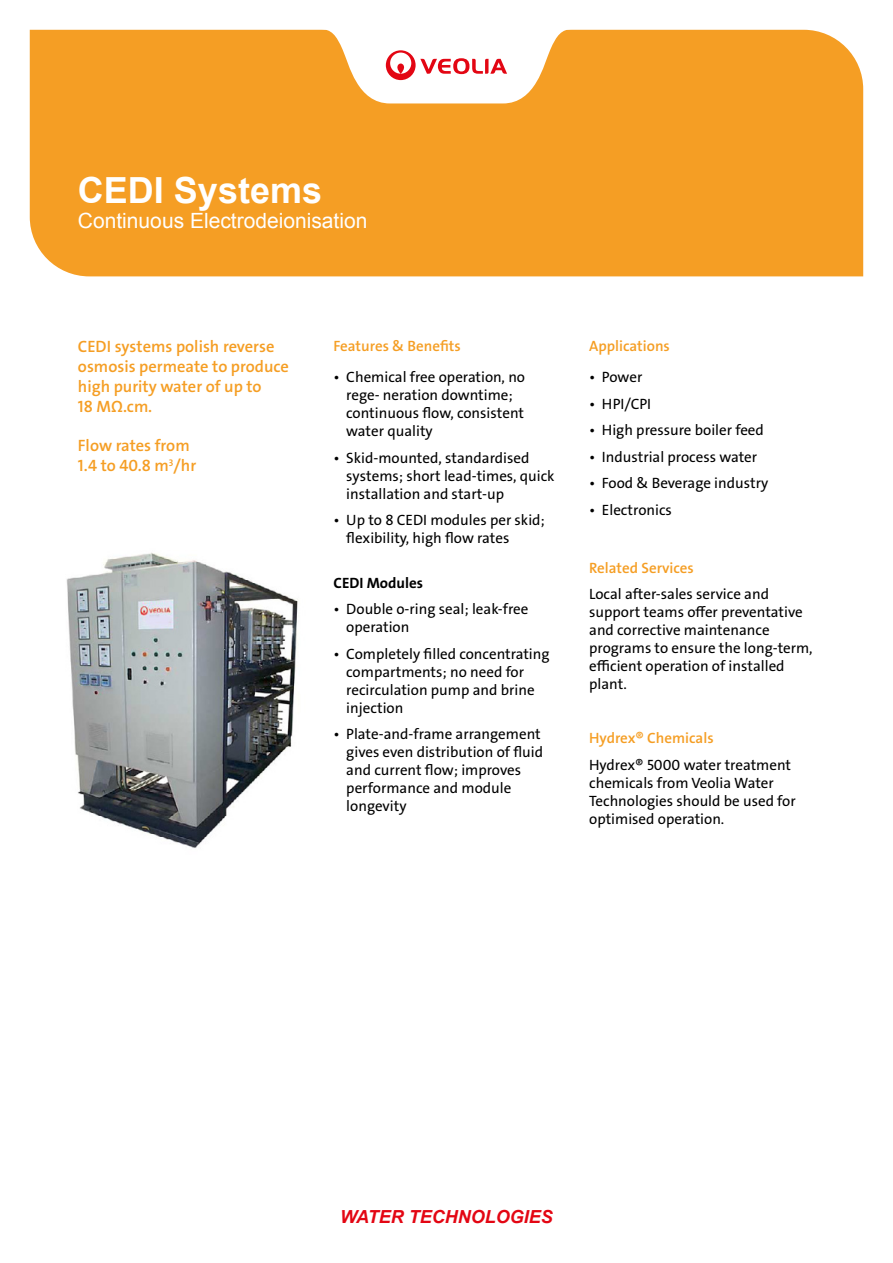
<style>
.page{position:relative;width:893px;height:1263px;background:#fff}
.page>*{position:absolute;margin:0;border:0;box-sizing:border-box;transform-origin:0 0}
.t1{font:700 36px "Arial";color:#fff}
.t2{font:21px "Arial";color:#fff}
.t3{font:italic 700 18px "Arial";color:#e30613}
.t4{font:16.5px/19.8px "The Sans Veolia W6 Se Bld";color:#f59e24}
.t5{font:15px/18px "The Sans Veolia W5 Pla";color:#000}
.t6{font:15px "The Sans Veolia W6 Se Bld";color:#f59e24}
.t7{font:15px "The Sans Veolia W7 Bld";color:#000}
</style>
<div class="page">
<div style="left:30px;top:103px;width:833px;height:173px;background:#f59e24"></div>
<svg style="left:29px;top:29px;width:835px;height:74px;fill:#f59e24"></svg>
<svg style="left:386px;top:50px;width:121px;height:30px"></svg>
<img style="left:66px;top:552px;width:232px;height:296px">
<h1 class="t1" style="left:78px;top:166px;width:246px">CEDI Systems</h1>
<h2 class="t2" style="left:78px;top:207px;width:291px">Continuous Electrodeionisation</h2>
<p class="t4" style="left:78px;top:337px;width:213px">CEDI systems polish reverse osmosis permeate to produce high purity water of up to<br>18 MΩ.cm.</p>
<p class="t4" style="left:78px;top:436px;width:120px">Flow rates from<br>1.4 to 40.8 m<sup>3</sup>/hr</p>
<p class="t6" style="left:334px;top:336px;width:129px">Features &amp; Benefits</p>
<p class="t5" style="left:346px;top:368px;width:180px;text-indent:-13px">• Chemical free operation, no rege- neration downtime; continuous flow, consistent water quality</p>
<p class="t5" style="left:346px;top:449px;width:210px;text-indent:-13px">• Skid-mounted, standardised systems; short lead-times, quick installation and start-up</p>
<p class="t5" style="left:346px;top:511px;width:200px;text-indent:-13px">• Up to 8 CEDI modules per skid; flexibility, high flow rates</p>
<p class="t7" style="left:334px;top:573px;width:91px">CEDI Modules</p>
<p class="t5" style="left:346px;top:600px;width:184px;text-indent:-13px">• Double o-ring seal; leak-free operation</p>
<p class="t5" style="left:346px;top:645px;width:205px;text-indent:-13px">• Completely filled concentrating compartments; no need for recirculation pump and brine injection</p>
<p class="t5" style="left:346px;top:725px;width:198px;text-indent:-13px">• Plate-and-frame arrangement gives even distribution of fluid and current flow; improves performance and module longevity</p>
<p class="t6" style="left:589px;top:336px;width:82px">Applications</p>
<p class="t5" style="left:589px;top:368px;width:55px">• Power</p>
<p class="t5" style="left:589px;top:395px;width:64px">• HPI/CPI</p>
<p class="t5" style="left:589px;top:421px;width:176px">• High pressure boiler feed</p>
<p class="t5" style="left:589px;top:448px;width:170px">• Industrial process water</p>
<p class="t5" style="left:589px;top:474px;width:181px">• Food &amp; Beverage industry</p>
<p class="t5" style="left:589px;top:501px;width:84px">• Electronics</p>
<p class="t6" style="left:589px;top:558px;width:106px">Related Services</p>
<p class="t5" style="left:589px;top:585px;width:225px">Local after-sales service and support teams offer preventative and corrective maintenance programs to ensure the long-term, efficient operation of installed plant.</p>
<p class="t6" style="left:589px;top:728px;width:126px">Hydrex® Chemicals</p>
<p class="t5" style="left:589px;top:756px;width:208px">Hydrex® 5000 water treatment chemicals from Veolia Water<br>Technologies should be used for optimised operation.</p>
<p class="t3" style="left:340px;top:1205px;width:214px">WATER TECHNOLOGIES</p>
</div>
